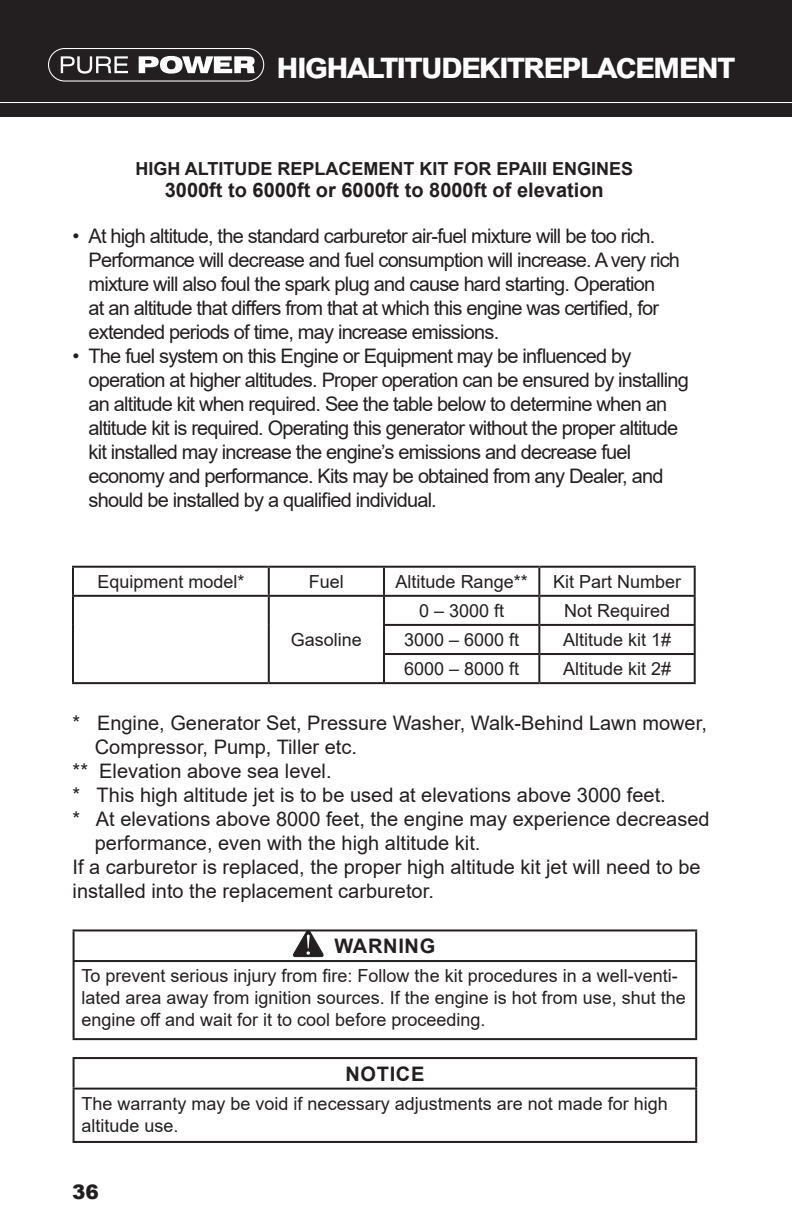
<style>
.page{position:relative;width:792px;height:1224px;background:#fff}
.page>*{position:absolute;margin:0;border:0;box-sizing:border-box;transform-origin:0 0}
.t1{font:700 36px "Arial";letter-spacing:-.06em;color:#fff}
.t2{font:20px/24px "Arial";letter-spacing:-.04em;color:#231f20}
.t3{font:20px/24px "Arial";color:#231f20}
.t4{font:700 20px "Arial";color:#231f20}
.t5{font:700 20px "Arial";letter-spacing:.035em;color:#231f20}
.t6{font:900 20px "Arial";color:#231f20}
.t7{font:18px/22px "Arial";color:#231f20}
.t8{font:700 18px "Arial";color:#231f20}
</style>
<div class="page">
<div style="left:0;top:0;width:792px;height:116px;background:#231f20"></div>
<hr style="left:0;top:102px;width:792px;height:1px;background:#fff">
<svg style="left:139px;top:56px;width:116px;height:18px"></svg>
<svg style="left:61px;top:56px;width:67px;height:18px"></svg>
<div style="left:48px;top:48px;width:216px;height:34px;border:1px solid #fff;border-radius:16px"></div>
<hr style="left:73px;top:962px;width:2px;height:76px;background:#231f20">
<hr style="left:695px;top:962px;width:2px;height:76px;background:#231f20">
<hr style="left:73px;top:1038px;width:624px;height:2px;background:#231f20">
<hr style="left:73px;top:929px;width:624px;height:2px;background:#231f20">
<hr style="left:73px;top:931px;width:2px;height:29px;background:#231f20">
<hr style="left:695px;top:931px;width:2px;height:29px;background:#231f20">
<hr style="left:73px;top:960px;width:624px;height:2px;background:#231f20">
<hr style="left:73px;top:1090px;width:2px;height:51px;background:#231f20">
<hr style="left:695px;top:1090px;width:2px;height:51px;background:#231f20">
<hr style="left:73px;top:1141px;width:624px;height:2px;background:#231f20">
<hr style="left:73px;top:1057px;width:624px;height:2px;background:#231f20">
<hr style="left:73px;top:1059px;width:2px;height:29px;background:#231f20">
<hr style="left:695px;top:1059px;width:2px;height:29px;background:#231f20">
<hr style="left:73px;top:1088px;width:624px;height:2px;background:#231f20">
<svg style="left:293px;top:931px;width:31px;height:26px"></svg>
<hr style="left:72px;top:566px;width:197px;height:2px;background:#231f20">
<hr style="left:72px;top:568px;width:2px;height:27px;background:#231f20">
<hr style="left:269px;top:566px;width:115px;height:2px;background:#231f20">
<hr style="left:268px;top:568px;width:2px;height:27px;background:#231f20">
<hr style="left:384px;top:566px;width:155px;height:2px;background:#231f20">
<hr style="left:383px;top:568px;width:2px;height:27px;background:#231f20">
<hr style="left:539px;top:566px;width:157px;height:2px;background:#231f20">
<hr style="left:538px;top:568px;width:2px;height:27px;background:#231f20">
<hr style="left:694px;top:568px;width:2px;height:27px;background:#231f20">
<hr style="left:72px;top:595px;width:197px;height:2px;background:#231f20">
<hr style="left:72px;top:597px;width:2px;height:28px;background:#231f20">
<hr style="left:269px;top:595px;width:115px;height:2px;background:#231f20">
<hr style="left:268px;top:597px;width:2px;height:28px;background:#231f20">
<hr style="left:384px;top:595px;width:155px;height:2px;background:#231f20">
<hr style="left:383px;top:597px;width:2px;height:27px;background:#231f20">
<hr style="left:539px;top:595px;width:157px;height:2px;background:#231f20">
<hr style="left:538px;top:597px;width:2px;height:27px;background:#231f20">
<hr style="left:694px;top:597px;width:2px;height:27px;background:#231f20">
<hr style="left:72px;top:625px;width:2px;height:29px;background:#231f20">
<hr style="left:268px;top:625px;width:2px;height:29px;background:#231f20">
<hr style="left:383px;top:624px;width:156px;height:2px;background:#231f20">
<hr style="left:383px;top:626px;width:2px;height:27px;background:#231f20">
<hr style="left:539px;top:624px;width:157px;height:2px;background:#231f20">
<hr style="left:538px;top:626px;width:2px;height:27px;background:#231f20">
<hr style="left:694px;top:626px;width:2px;height:27px;background:#231f20">
<hr style="left:72px;top:654px;width:2px;height:28px;background:#231f20">
<hr style="left:268px;top:654px;width:2px;height:28px;background:#231f20">
<hr style="left:383px;top:653px;width:156px;height:2px;background:#231f20">
<hr style="left:383px;top:655px;width:2px;height:27px;background:#231f20">
<hr style="left:539px;top:653px;width:157px;height:2px;background:#231f20">
<hr style="left:538px;top:655px;width:2px;height:27px;background:#231f20">
<hr style="left:694px;top:655px;width:2px;height:27px;background:#231f20">
<hr style="left:72px;top:682px;width:197px;height:2px;background:#231f20">
<hr style="left:269px;top:682px;width:115px;height:2px;background:#231f20">
<hr style="left:384px;top:682px;width:155px;height:2px;background:#231f20">
<hr style="left:539px;top:682px;width:157px;height:2px;background:#231f20">
<p class="t1" style="left:276px;top:40px;width:461px">high altitude kit replacement</p>
<p class="t8" style="left:135px;top:156px;width:499px">HIGH ALTITUDE REPLACEMENT KIT FOR EPAIII ENGINES</p>
<p class="t4" style="left:165px;top:176px;width:441px">3000ft to 6000ft or 6000ft to 8000ft of elevation</p>
<p class="t2" style="left:89px;top:224px;width:593px;text-indent:-16px">• At high altitude, the standard carburetor air-fuel mixture will be too rich.<br>Performance will decrease and fuel consumption will increase. A very rich mixture will also foul the spark plug and cause hard starting. Operation<br>at an altitude that differs from that at which this engine was certified, for extended periods of time, may increase emissions.</p>
<p class="t2" style="left:89px;top:344px;width:602px;text-indent:-16px">• The fuel system on this Engine or Equipment may be influenced by operation at higher altitudes. Proper operation can be ensured by installing an altitude kit when required. See the table below to determine when an altitude kit is required. Operating this generator without the proper altitude kit installed may increase the engine’s emissions and decrease fuel economy and performance. Kits may be obtained from any Dealer, and should be installed by a qualified individual.</p>
<p class="t7" style="left:97px;top:570px;width:149px">Equipment model*</p>
<p class="t7" style="left:309px;top:570px;width:37px">Fuel</p>
<p class="t7" style="left:396px;top:570px;width:134px">Altitude Range**</p>
<p class="t7" style="left:553px;top:570px;width:130px">Kit Part Number</p>
<p class="t7" style="left:291px;top:629px;width:73px">Gasoline</p>
<p class="t7" style="left:419px;top:599px;width:87px">0 – 3000 ft</p>
<p class="t7" style="left:564px;top:599px;width:108px">Not Required</p>
<p class="t7" style="left:404px;top:629px;width:117px">3000 – 6000 ft</p>
<p class="t7" style="left:563px;top:629px;width:110px">Altitude kit 1#</p>
<p class="t7" style="left:404px;top:658px;width:117px">6000 – 8000 ft</p>
<p class="t7" style="left:563px;top:658px;width:110px">Altitude kit 2#</p>
<p class="t3" style="left:95px;top:711px;width:614px;text-indent:-22px">﹡ Engine, Generator Set, Pressure Washer, Walk-Behind Lawn mower,<br>Compressor, Pump, Tiller etc.</p>
<p class="t3" style="left:73px;top:759px;width:261px">** Elevation above sea level.</p>
<p class="t3" style="left:73px;top:783px;width:595px">﹡ This high altitude jet is to be used at elevations above 3000 feet.</p>
<p class="t3" style="left:95px;top:807px;width:616px;text-indent:-22px">﹡ At elevations above 8000 feet, the engine may experience decreased performance, even with the high altitude kit.</p>
<p class="t3" style="left:73px;top:855px;width:630px">If a carburetor is replaced, the proper high altitude kit jet will need to be installed into the replacement carburetor.</p>
<p class="t5" style="left:334px;top:932px;width:102px">WARNING</p>
<p class="t7" style="left:82px;top:965px;width:606px">To prevent serious injury from fire: Follow the kit procedures in a well-venti&shy;lated area away from ignition sources. If the engine is hot from use, shut the engine off and wait for it to cool before proceeding.</p>
<p class="t4" style="left:345px;top:1059px;width:81px">NOTICE</p>
<p class="t7" style="left:82px;top:1092px;width:588px">The warranty may be void if necessary adjustments are not made for high altitude use.</p>
<p class="t6" style="left:72px;top:1178px;width:28px">36</p>
</div>
